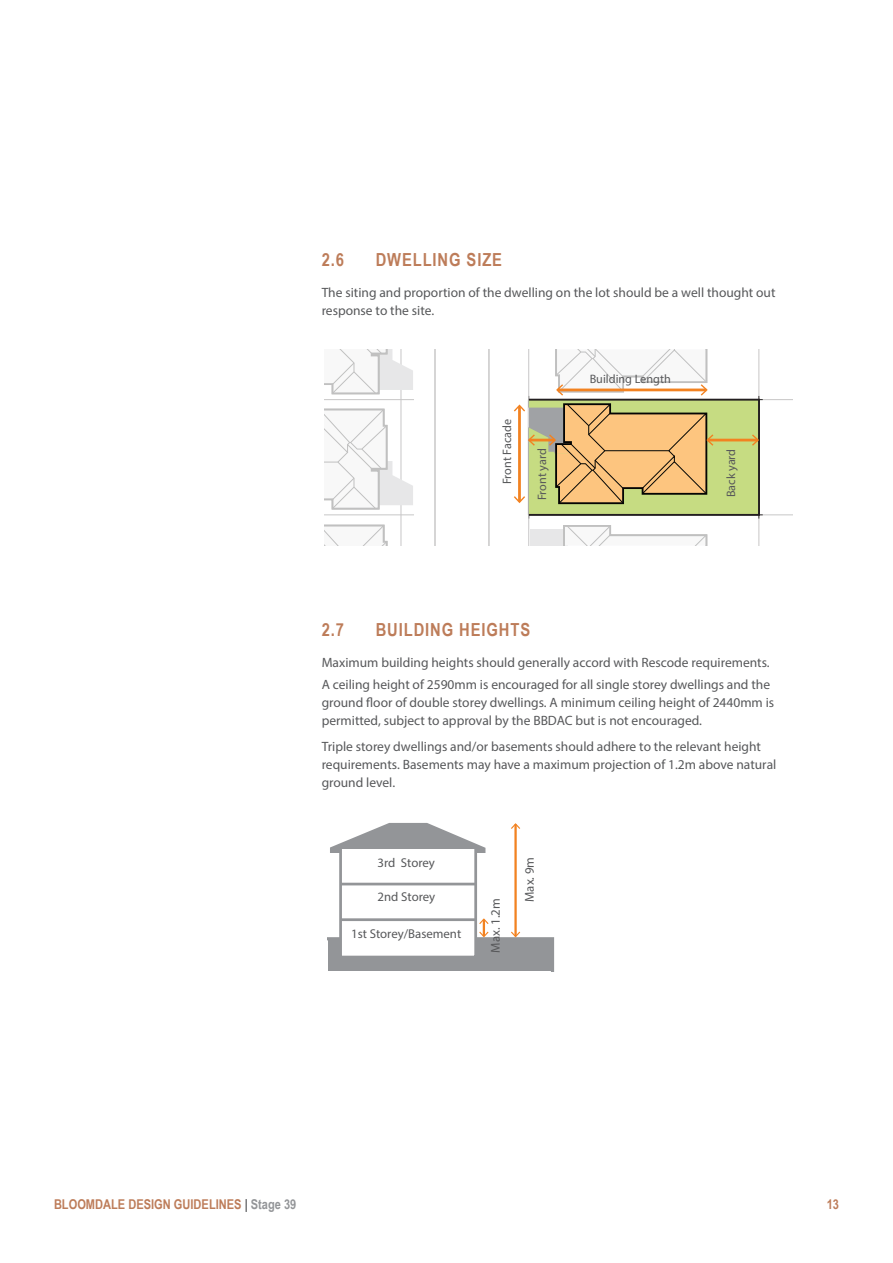
<style>
.page{position:relative;width:893px;height:1263px;background:#fff}
.page>*{position:absolute;margin:0;border:0;box-sizing:border-box;transform-origin:0 0}
.Heading_Level_2_1_x{font:700 18px "Arial Narrow";letter-spacing:.05em;color:#bd7c59}
.Body_Text{font:13.5px/18px "Myriad Pro";color:#57585a}
.Heading_Level_2_1_x-2{font:13.5px/18px "Myriad Pro";color:#57585a}
.t1{font:700 13.5px "Arial Narrow";color:#bd7c59}
.Body_Text-2{font:12.9px "Myriad Pro";color:#57585a}
.Body_Text-3{font:12.15px "Myriad Pro";color:#57585a}
.s1{color:#57585a}
.s2{color:#939598}
</style>
<div class="page">
<svg style="left:325px;top:349px;width:467px;height:197px"></svg>
<svg style="left:554px;top:349px;width:154px;height:47px"></svg>
<hr style="left:708px;top:439px;width:49px;height:2px;background:#f28221">
<svg style="left:752px;top:434px;width:7px;height:12px"></svg>
<svg style="left:514px;top:402px;width:199px;height:103px;background:#d5b97c"></svg>
<svg style="left:330px;top:823px;width:156px;height:30px"></svg>
<div style="left:341px;top:848px;width:135px;height:109px;background:#fff"></div>
<div style="left:339px;top:846px;width:138px;height:112px;border:3px solid #939598"></div>
<hr style="left:341px;top:883px;width:135px;height:2px;background:#939598">
<hr style="left:514px;top:824px;width:3px;height:112px;background:#f28221">
<svg style="left:511px;top:823px;width:9px;height:6px"></svg>
<svg style="left:328px;top:918px;width:226px;height:53px"></svg>
<p class="Heading_Level_2_1_x" style="left:322px;top:246px;width:24px">2.6</p>
<p class="Heading_Level_2_1_x" style="left:376px;top:246px;width:128px">DWELLING SIZE</p>
<p class="Heading_Level_2_1_x-2" style="left:322px;top:283px;width:455px">The siting and proportion of the dwelling on the lot should be a well thought out response to the site.</p>
<p class="Body_Text-3" style="left:500px;top:484px;width:67px;rotate:-90deg">Front Facade</p>
<p class="Body_Text-3" style="left:535px;top:500px;width:53px;rotate:-90deg">Front yard</p>
<p class="Body_Text-3" style="left:590px;top:371px;width:83px">Building Length</p>
<p class="Body_Text-3" style="left:724px;top:497px;width:50px;rotate:-90deg">Back yard</p>
<p class="Heading_Level_2_1_x" style="left:322px;top:616px;width:24px">2.7</p>
<p class="Heading_Level_2_1_x" style="left:376px;top:616px;width:156px">BUILDING HEIGHTS</p>
<p class="Heading_Level_2_1_x-2" style="left:322px;top:653px;width:450px">Maximum building heights should generally accord with Rescode requirements.</p>
<p class="Body_Text" style="left:322px;top:675px;width:454px">A ceiling height of 2590mm is encouraged for all single storey dwellings and the ground floor of double storey dwellings. A minimum ceiling height of 2440mm is permitted, subject to approval by the BBDAC but is not encouraged.</p>
<p class="Body_Text" style="left:322px;top:737px;width:456px">Triple storey dwellings and/or basements should adhere to the relevant height requirements. Basements may have a maximum projection of 1.2m above natural ground level.</p>
<p class="Body_Text-2" style="left:378px;top:855px;width:59px">3rd Storey</p>
<p class="Body_Text-2" style="left:378px;top:888px;width:59px">2nd Storey</p>
<p class="Body_Text-2" style="left:351px;top:926px;width:112px">1st Storey/Basement</p>
<p class="Body_Text-2" style="left:487px;top:953px;width:56px;rotate:-90deg">Max. 1.2m</p>
<p class="Body_Text-2" style="left:522px;top:902px;width:47px;rotate:-90deg">Max. 9m</p>
<p class="t1" style="left:54px;top:1194px;width:244px">BLOOMDALE DESIGN GUIDELINES <span class="s1">|</span> <span class="s2">Stage 39</span></p>
<p class="t1" style="left:827px;top:1194px;width:14px">13</p>
</div>
